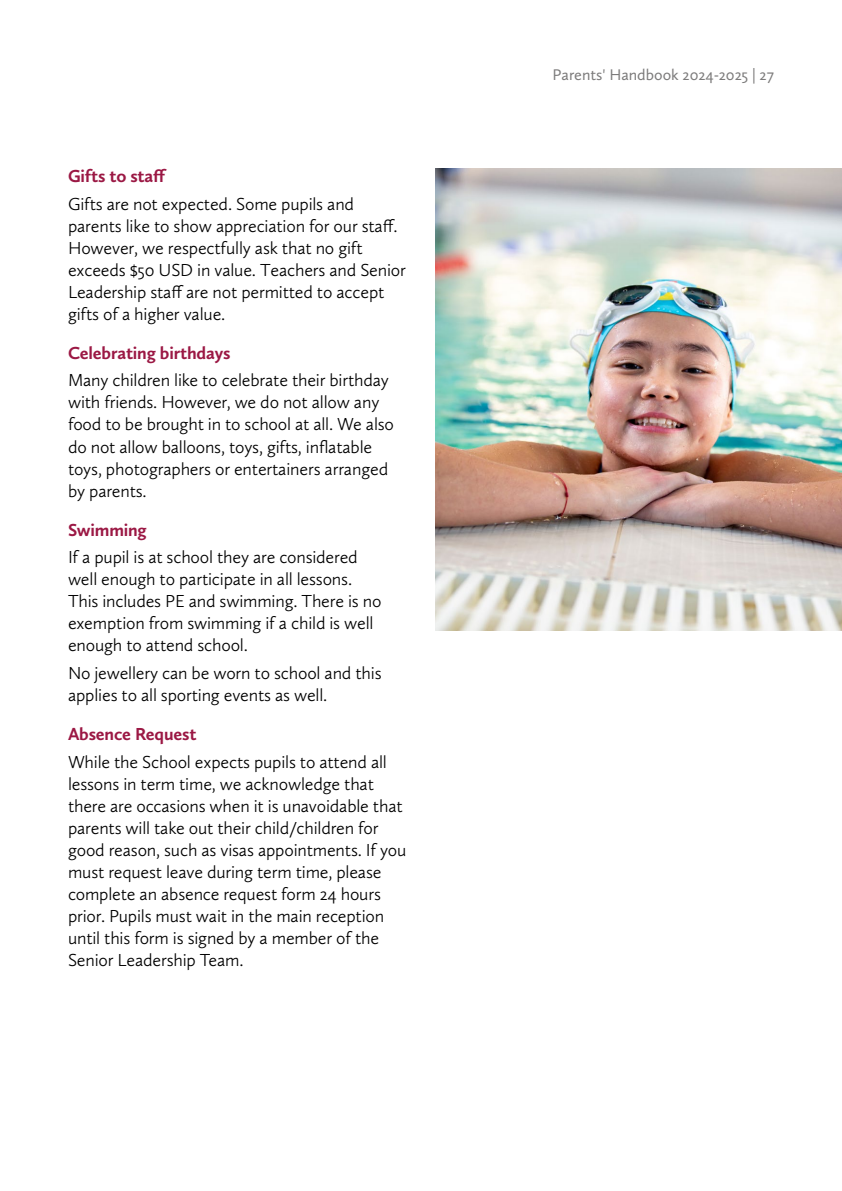
<style>
.page{position:relative;width:842px;height:1191px;background:#fff}
.page>*{position:absolute;margin:0;border:0;box-sizing:border-box;transform-origin:0 0}
.t1{font:300 18px/22px "Calluna Sans";letter-spacing:-.01em;color:#000}
.t2{font:700 18px "Calluna Sans";letter-spacing:-.01em;color:#9b1844}
.t3{font:16px "Calluna Sans";color:#7c7b7b}
</style>
<div class="page">
<img style="left:435px;top:169px;width:407px;height:461px">
<p class="t2" style="left:68px;top:165px;width:100px">Gifts to staff</p>
<p class="t1" style="left:68px;top:192px;width:339px">Gifts are not expected. Some pupils and parents like to show appreciation for our staff.<br>However, we respectfully ask that no gift exceeds $50 USD in value. Teachers and Senior Leadership staff are not permitted to accept gifts of a higher value.</p>
<p class="t2" style="left:68px;top:342px;width:164px">Celebrating birthdays</p>
<p class="t1" style="left:68px;top:369px;width:328px">Many children like to celebrate their birthday with friends. However, we do not allow any food to be brought in to school at all. We also do not allow balloons, toys, gifts, inflatable toys, photographers or entertainers arranged by parents.</p>
<p class="t2" style="left:68px;top:518px;width:80px">Swimming</p>
<p class="t1" style="left:68px;top:546px;width:315px">If a pupil is at school they are considered well enough to participate in all lessons.<br>This includes PE and swimming. There is no exemption from swimming if a child is well enough to attend school.</p>
<p class="t1" style="left:68px;top:661px;width:315px">No jewellery can be worn to school and this applies to all sporting events as well.</p>
<p class="t2" style="left:68px;top:722px;width:130px">Absence Request</p>
<p class="t1" style="left:68px;top:750px;width:340px">While the School expects pupils to attend all lessons in term time, we acknowledge that there are occasions when it is unavoidable that parents will take out their child/children for good reason, such as visas appointments. If you must request leave during term time, please complete an absence request form 24 hours prior. Pupils must wait in the main reception until this form is signed by a member of the Senior Leadership Team.</p>
<p class="t3" style="left:553px;top:65px;width:223px">Parents' Handbook 2024-2025 | 27</p>
</div>
